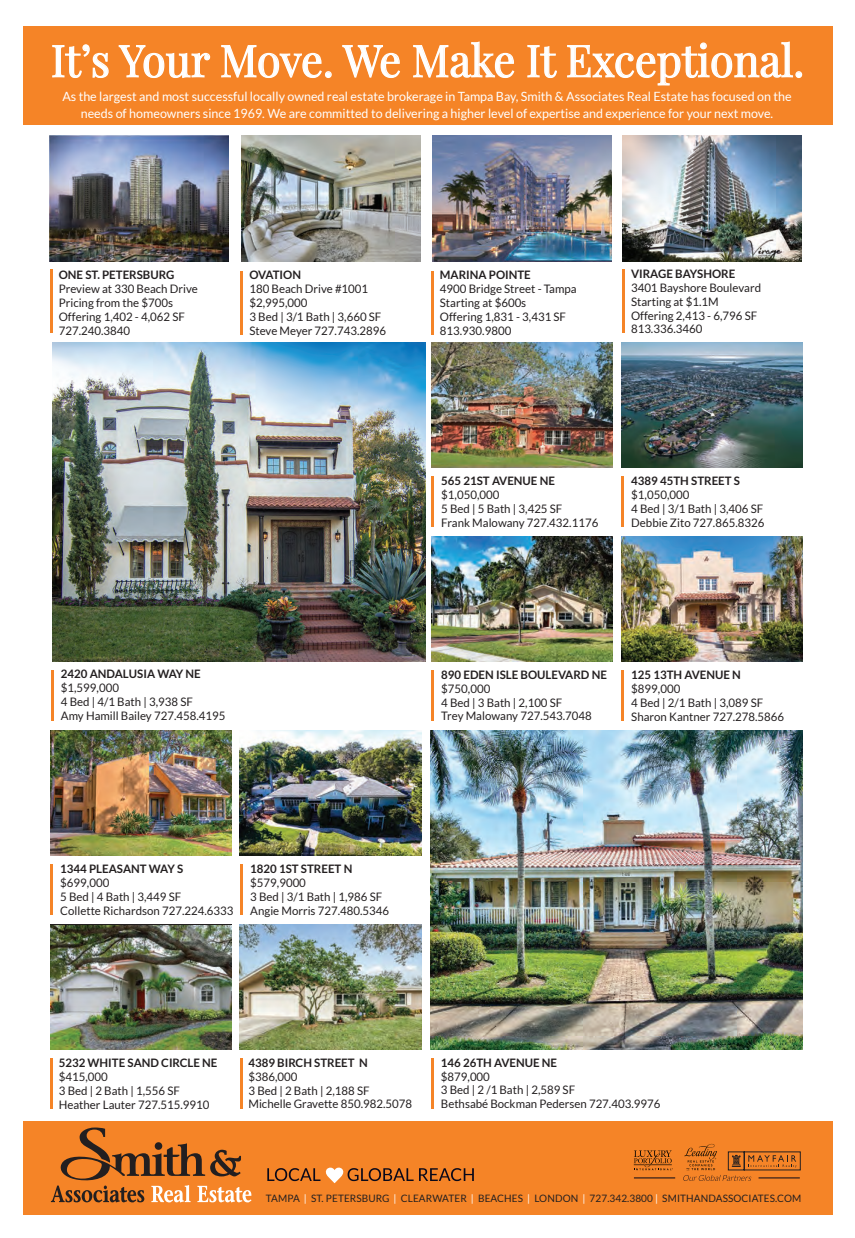
<style>
.page{position:relative;width:855px;height:1238px;background:#fff}
.page>*{position:absolute;margin:0;border:0;box-sizing:border-box;transform-origin:0 0}
.t1{font:44px "Playfair Display";color:#fff}
.t2{font:12.75px/16.5px "Lato";color:#fff;text-align:center}
.t3{font:11.62px/13.8px "Lato";color:#231f20}
.t4{font:700 11.62px "Lato";color:#231f20}
.t5{font:10.12px "Lato";letter-spacing:.01em;color:#231f20}
.s1{color:#fff}
</style>
<div class="page">
<div style="left:23px;top:1121px;width:809px;height:94px;background:#f58427"></div>
<svg style="left:267px;top:1167px;width:207px;height:16px"></svg>
<svg style="left:51px;top:1127px;width:200px;height:75px"></svg>
<div style="left:155px;top:1142px;width:7px;height:7px;background:#231f20;border-radius:50%"></div>
<img style="left:240px;top:730px;width:182px;height:125px">
<img style="left:621px;top:342px;width:182px;height:125px">
<img style="left:240px;top:924px;width:182px;height:125px">
<img style="left:621px;top:536px;width:182px;height:125px">
<hr style="left:240px;top:863px;width:3px;height:51px;background:#f58427">
<hr style="left:621px;top:476px;width:3px;height:50px;background:#f58427">
<hr style="left:240px;top:1057px;width:3px;height:51px;background:#f58427">
<hr style="left:621px;top:669px;width:3px;height:51px;background:#f58427">
<img style="left:50px;top:730px;width:182px;height:125px">
<img style="left:431px;top:342px;width:182px;height:125px">
<img style="left:50px;top:925px;width:182px;height:124px">
<img style="left:431px;top:536px;width:182px;height:125px">
<hr style="left:50px;top:864px;width:3px;height:50px;background:#f58427">
<hr style="left:431px;top:476px;width:3px;height:51px;background:#f58427">
<hr style="left:50px;top:1057px;width:3px;height:51px;background:#f58427">
<hr style="left:431px;top:670px;width:3px;height:51px;background:#f58427">
<hr style="left:50px;top:270px;width:3px;height:63px;background:#f58427">
<hr style="left:240px;top:271px;width:3px;height:63px;background:#f58427">
<hr style="left:622px;top:270px;width:3px;height:63px;background:#f58427">
<img style="left:431px;top:730px;width:372px;height:319px">
<img style="left:53px;top:342px;width:372px;height:319px">
<hr style="left:431px;top:1057px;width:2px;height:51px;background:#f58427">
<hr style="left:52px;top:669px;width:2px;height:51px;background:#f58427">
<div style="left:23px;top:26px;width:809px;height:99px;background:#f58427"></div>
<svg style="left:52px;top:44px;width:57px;height:34px"></svg>
<svg style="left:118px;top:45px;width:93px;height:33px"></svg>
<svg style="left:221px;top:45px;width:111px;height:33px"></svg>
<svg style="left:342px;top:45px;width:58px;height:33px"></svg>
<svg style="left:413px;top:41px;width:102px;height:37px"></svg>
<svg style="left:527px;top:45px;width:30px;height:33px"></svg>
<svg style="left:567px;top:41px;width:236px;height:45px"></svg>
<svg style="left:634px;top:1150px;width:39px;height:20px"></svg>
<hr style="left:634px;top:1177px;width:41px;height:1px;background:#090819">
<svg style="left:683px;top:1143px;width:118px;height:37px"></svg>
<img style="left:50px;top:135px;width:179px;height:126px">
<img style="left:241px;top:136px;width:179px;height:125px">
<img style="left:622px;top:136px;width:180px;height:125px">
<img style="left:432px;top:136px;width:179px;height:125px">
<hr style="left:432px;top:271px;width:2px;height:63px;background:#f58427">
<h1 class="t1" style="left:51px;top:26px;width:755px">It’s Your Move. We Make It Exceptional.</h1>
<p class="t2" style="left:62px;top:88px;width:731px">As the largest and most successful locally owned real estate brokerage in Tampa Bay, Smith &amp; Associates Real Estate has focused on the needs of homeowners since 1969. We are committed to delivering a higher level of expertise and experience for your next move.</p>
<p class="t4" style="left:59px;top:268px;width:117px">ONE ST. PETERSBURG</p>
<p class="t3" style="left:59px;top:282px;width:141px">Preview at 330 Beach Drive<br>Pricing from the $700s<br>Offering 1,402 - 4,062 SF<br>727.240.3840</p>
<p class="t4" style="left:249px;top:268px;width:53px">OVATION</p>
<p class="t3" style="left:249px;top:282px;width:138px">180 Beach Drive #1001 $2,995,000<br>3 Bed | 3/1 Bath | 3,660 SF<br>Steve Meyer 727.743.2896</p>
<p class="t4" style="left:440px;top:268px;width:93px">MARINA POINTE</p>
<p class="t3" style="left:440px;top:282px;width:138px">4900 Bridge Street - Tampa<br>Starting at $600s<br>Offering 1,831 - 3,431 SF<br>813.930.9800</p>
<p class="t4" style="left:631px;top:267px;width:106px">VIRAGE BAYSHORE</p>
<p class="t3" style="left:631px;top:281px;width:132px">3401 Bayshore Boulevard<br>Starting at $1.1M<br>Offering 2,413 - 6,796 SF<br>813.336.3460</p>
<p class="t4" style="left:441px;top:474px;width:115px">565 21ST AVENUE NE</p>
<p class="t3" style="left:441px;top:488px;width:159px">$1,050,000<br>5 Bed | 5 Bath | 3,425 SF<br>Frank Malowany 727.432.1176</p>
<p class="t4" style="left:631px;top:474px;width:110px">4389 45TH STREET S</p>
<p class="t3" style="left:631px;top:488px;width:135px">$1,050,000<br>4 Bed | 3/1 Bath | 3,406 SF<br>Debbie Zito 727.865.8326</p>
<p class="t4" style="left:61px;top:667px;width:141px">2420 ANDALUSIA WAY NE</p>
<p class="t3" style="left:61px;top:680px;width:166px">$1,599,000<br>4 Bed | 4/1 Bath | 3,938 SF<br>Amy Hamill Bailey 727.458.4195</p>
<p class="t4" style="left:441px;top:668px;width:167px">890 EDEN ISLE BOULEVARD NE</p>
<p class="t3" style="left:441px;top:681px;width:152px">$750,000<br>4 Bed | 3 Bath | 2,100 SF<br>Trey Malowany 727.543.7048</p>
<p class="t4" style="left:631px;top:668px;width:111px">125 13TH AVENUE N</p>
<p class="t3" style="left:631px;top:682px;width:154px">$899,000<br>4 Bed | 2/1 Bath | 3,089 SF<br>Sharon Kantner 727.278.5866</p>
<p class="t4" style="left:60px;top:862px;width:124px">1344 PLEASANT WAY S</p>
<p class="t3" style="left:60px;top:876px;width:175px">$699,000<br>5 Bed | 4 Bath | 3,449 SF<br>Collette Richardson 727.224.6333</p>
<p class="t4" style="left:250px;top:862px;width:104px">1820 1ST STREET N</p>
<p class="t3" style="left:250px;top:875px;width:140px">$579,9000<br>3 Bed | 3/1 Bath | 1,986 SF<br>Angie Morris 727.480.5346</p>
<p class="t4" style="left:59px;top:1056px;width:160px">5232 WHITE SAND CIRCLE NE</p>
<p class="t3" style="left:59px;top:1069px;width:152px">$415,000<br>3 Bed | 2 Bath | 1,556 SF<br>Heather Lauter 727.515.9910</p>
<p class="t4" style="left:248px;top:1056px;width:121px">4389 BIRCH STREET N</p>
<p class="t3" style="left:248px;top:1069px;width:165px">$386,000<br>3 Bed | 2 Bath | 2,188 SF<br>Michelle Gravette 850.982.5078</p>
<p class="t4" style="left:441px;top:1055px;width:118px">146 26TH AVENUE NE</p>
<p class="t3" style="left:441px;top:1069px;width:221px">$879,000<br>3 Bed | 2 /1 Bath | 2,589 SF<br>Bethsabé Bockman Pedersen 727.403.9976</p>
<p class="t5" style="left:266px;top:1192px;width:537px">TAMPA <span class="s1">|</span> ST. PETERSBURG <span class="s1">|</span> CLEARWATER <span class="s1">|</span> BEACHES <span class="s1">|</span> LONDON <span class="s1">|</span> 727.342.3800 <span class="s1">|</span> SMITHANDASSOCIATES.COM</p>
</div>
